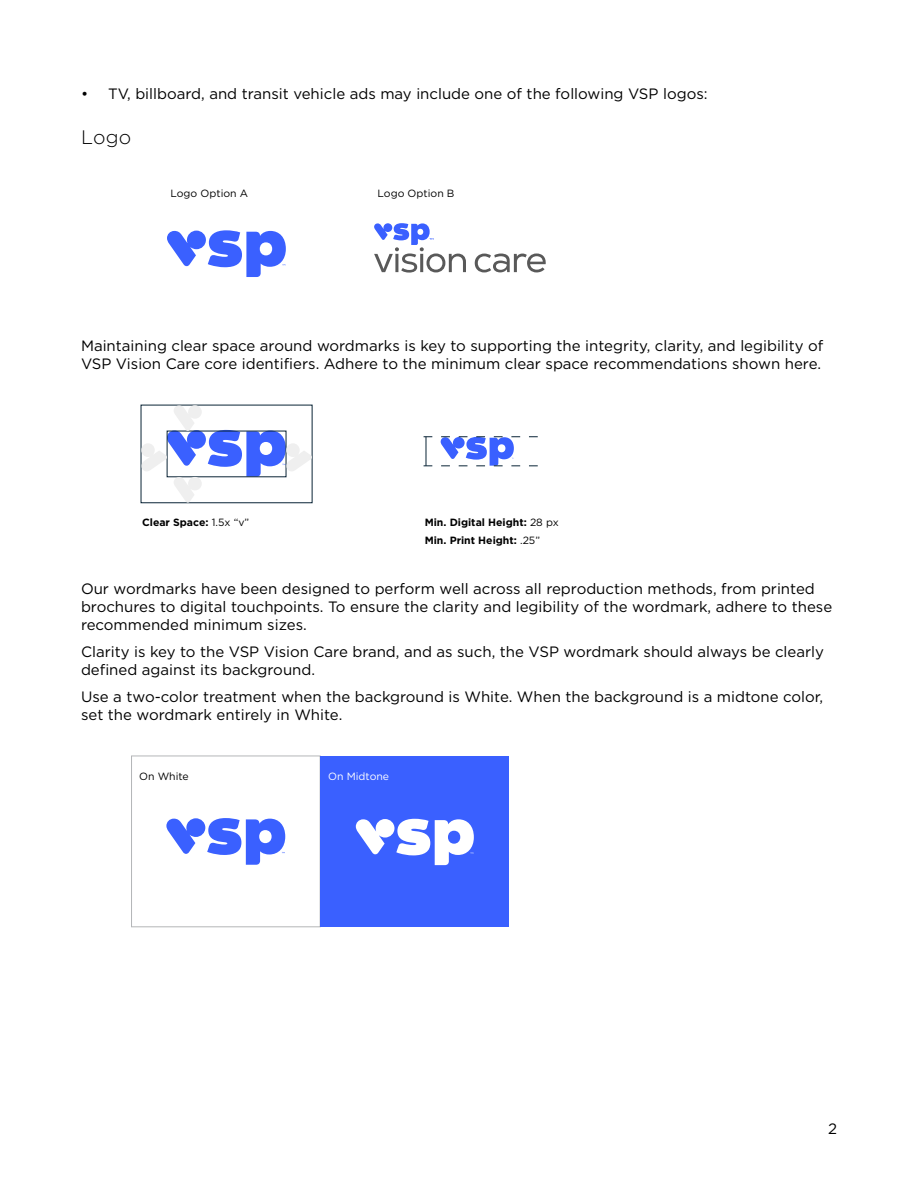
<style>
.page{position:relative;width:918px;height:1188px;background:#fff}
.page>*{position:absolute;margin:0;border:0;box-sizing:border-box;transform-origin:0 0}
.VSP_CORE_Heading_3{font:300 19.5px "Gotham";color:#000}
.t1{font:15px/18px "Gotham";color:#000}
.t2{font:700 10.5px "Gotham";color:#000}
.t3{font:10.5px "Gotham";color:#000}
.t4{font:10.5px "Gotham";color:#fff}
.s1{font-weight:400}
</style>
<div class="page">
<svg style="left:141px;top:405px;width:171px;height:98px"></svg>
<svg style="left:424px;top:436px;width:114px;height:31px"></svg>
<svg style="left:374px;top:223px;width:172px;height:50px"></svg>
<svg style="left:167px;top:230px;width:119px;height:47px"></svg>
<div style="left:131px;top:756px;width:189px;height:171px;background:#fff;border:1px solid #b4b6b8"></div>
<svg style="left:167px;top:818px;width:118px;height:47px"></svg>
<div style="left:320px;top:756px;width:189px;height:171px;background:#3a60ff"></div>
<svg style="left:356px;top:819px;width:118px;height:46px"></svg>
<p class="t1" style="left:81px;top:84px;width:628px">• TV, billboard, and transit vehicle ads may include one of the following VSP logos:</p>
<p class="VSP_CORE_Heading_3" style="left:81px;top:125px;width:52px">Logo</p>
<p class="t3" style="left:170px;top:188px;width:79px">Logo Option A</p>
<p class="t3" style="left:378px;top:188px;width:78px">Logo Option B</p>
<p class="t1" style="left:81px;top:336px;width:744px">Maintaining clear space around wordmarks is key to supporting the integrity, clarity, and legibility of<br>VSP Vision Care core identifiers. Adhere to the minimum clear space recommendations shown here.</p>
<p class="t2" style="left:142px;top:515px;width:109px">Clear Space: <span class="s1">1.5x “v”</span></p>
<p class="t2" style="left:425px;top:515px;width:136px">Min. Digital Height: <span class="s1">28 px</span></p>
<p class="t2" style="left:425px;top:533px;width:117px">Min. Print Height: <span class="s1">.25”</span></p>
<p class="t1" style="left:81px;top:579px;width:753px">Our wordmarks have been designed to perform well across all reproduction methods, from printed brochures to digital touchpoints. To ensure the clarity and legibility of the wordmark, adhere to these recommended minimum sizes.</p>
<p class="t1" style="left:81px;top:642px;width:745px">Clarity is key to the VSP Vision Care brand, and as such, the VSP wordmark should always be clearly defined against its background.</p>
<p class="t1" style="left:81px;top:687px;width:744px">Use a two-color treatment when the background is White. When the background is a midtone color, set the wordmark entirely in White.</p>
<p class="t3" style="left:139px;top:771px;width:51px">On White</p>
<p class="t4" style="left:328px;top:771px;width:62px">On Midtone</p>
<p class="t1" style="left:828px;top:1119px;width:10px">2</p>
</div>
